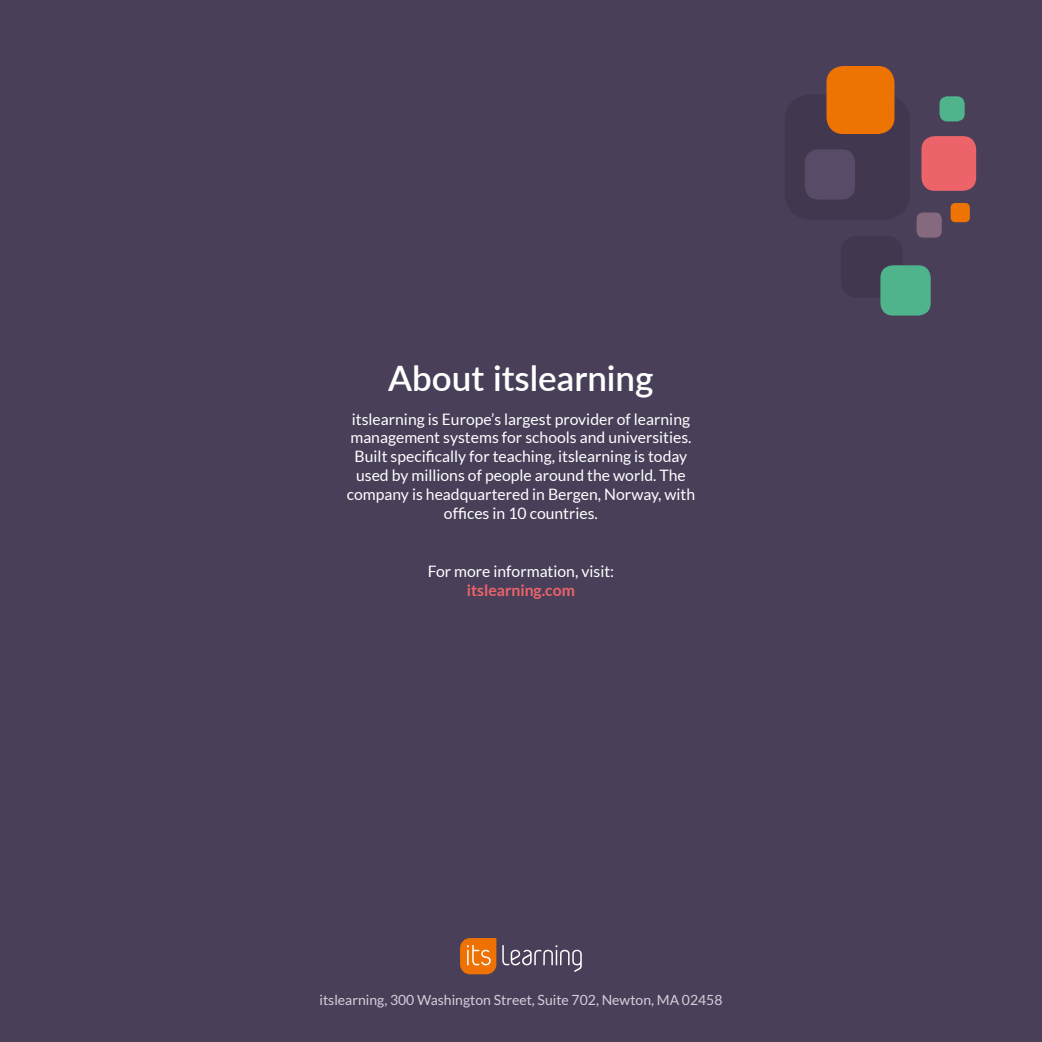
<style>
.page{position:relative;width:1042px;height:1042px;background:#493f59}
.page>*{position:absolute;margin:0;border:0;box-sizing:border-box;transform-origin:0 0}
.t1{font:600 35px "Lato";color:#fff}
.t2{font:15.75px/18.9px "Lato";color:#fff;text-align:center}
.t3{font:700 15.75px "Lato";color:#ec646a}
.t4{font:14px "Lato";color:#d7ceda}
</style>
<div class="page">
<svg style="left:460px;top:938px;width:36px;height:36px"></svg>
<svg style="left:502px;top:945px;width:80px;height:27px"></svg>
<div style="left:950px;top:203px;width:20px;height:19px;background:#ed7303;border-radius:5px"></div>
<div style="left:784px;top:94px;width:126px;height:126px;background:#413850;border-radius:27px"></div>
<div style="left:939px;top:96px;width:25px;height:25px;background:#4fb38c;border-radius:8px"></div>
<div style="left:826px;top:66px;width:68px;height:68px;background:#ed7303;border-radius:17px"></div>
<div style="left:841px;top:236px;width:62px;height:62px;background:#413850;border-radius:16px"></div>
<div style="left:805px;top:149px;width:50px;height:51px;background:#574b67;border-radius:13px"></div>
<div style="left:916px;top:212px;width:26px;height:26px;background:#86697e;border-radius:7px"></div>
<div style="left:921px;top:136px;width:55px;height:55px;background:#ec646a;border-radius:13px"></div>
<div style="left:880px;top:265px;width:50px;height:50px;background:#4fb38c;border-radius:12px"></div>
<h1 class="t1" style="left:388px;top:352px;width:267px">About itslearning</h1>
<p class="t2" style="left:347px;top:409px;width:350px">itslearning is Europe’s largest provider of learning management systems for schools and universities.<br>Built specifically for teaching, itslearning is today used by millions of people around the world. The company is headquartered in Bergen, Norway, with offices in 10 countries.</p>
<p class="t2" style="left:428px;top:561px;width:188px">For more information, visit:</p>
<p class="t3" style="left:467px;top:581px;width:110px">itslearning.com</p>
<p class="t4" style="left:319px;top:992px;width:404px">itslearning, 300 Washington Street, Suite 702, Newton, MA 02458</p>
</div>
